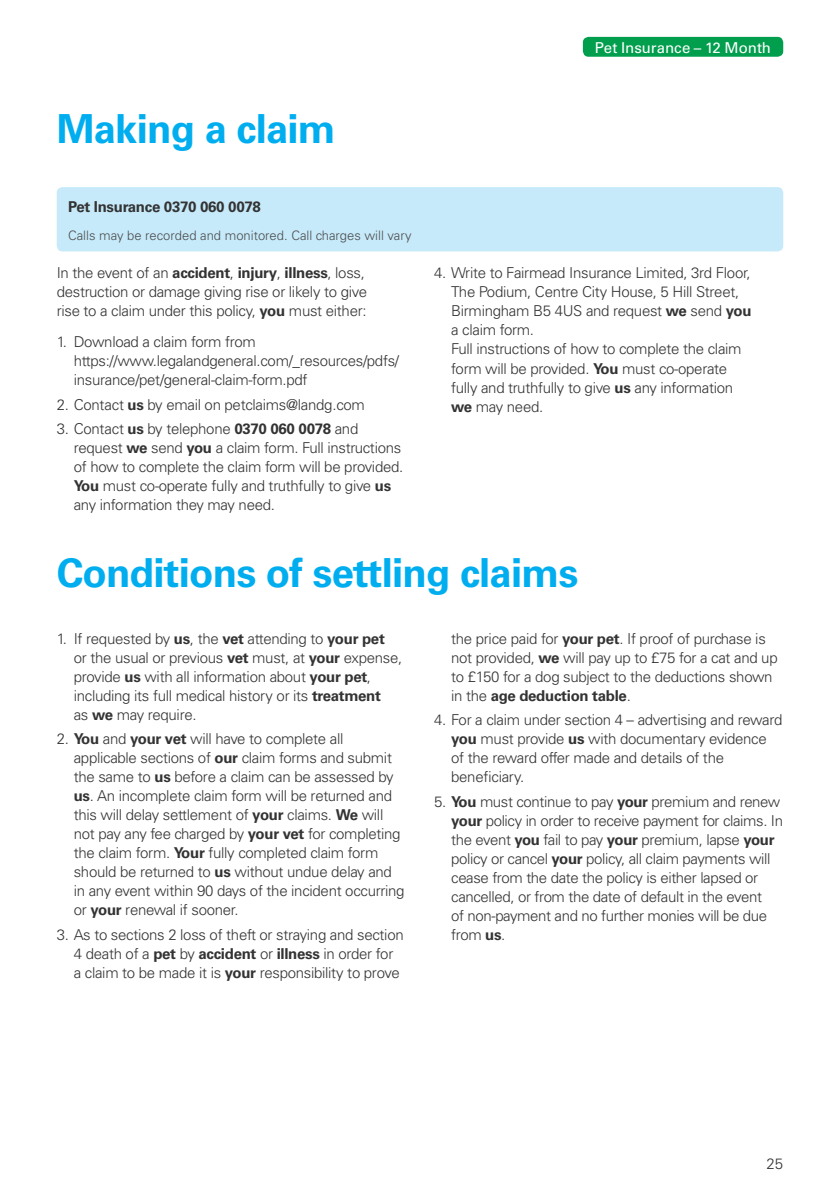
<style>
.page{position:relative;width:840px;height:1191px;background:#fff}
.page>*{position:absolute;margin:0;border:0;box-sizing:border-box;transform-origin:0 0}
.t1{font:700 40px "Univers LT";letter-spacing:-.02em;color:#00aeef}
.t2{font:300 15px/19px "Univers LT";letter-spacing:-.02em;color:#333}
.t3{font:700 15px "Univers LT";letter-spacing:-.02em;color:#333}
.t4{font:15px "Univers LT";color:#fff}
.t5{font:300 13px "Univers LT";color:#4d4d4d}
.s1{font-weight:700}
</style>
<div class="page">
<div style="left:582px;top:37px;width:200px;height:20px;background:#009e4d;border-radius:6px"></div>
<div style="left:57px;top:187px;width:725px;height:64px;background:#c6eafa;border-radius:6px"></div>
<p class="t4" style="left:594px;top:38px;width:177px">Pet Insurance – 12 Month</p>
<h1 class="t1" style="left:57px;top:106px;width:280px">Making a claim</h1>
<p class="t3" style="left:68px;top:198px;width:194px">Pet Insurance 0370 060 0078</p>
<p class="t5" style="left:68px;top:228px;width:345px">Calls may be recorded and monitored. Call charges will vary</p>
<p class="t2" style="left:57px;top:264px;width:311px">In the event of an <span class="s1">accident</span>, <span class="s1">injury</span>, <span class="s1">illness</span>, loss, destruction or damage giving rise or likely to give rise to a claim under this policy, <span class="s1">you</span> must either:</p>
<p class="t2" style="left:74px;top:332px;width:326px;text-indent:-17px">1. Download a claim form from https://www.legalandgeneral.com/_resources/pdfs/ insurance/pet/general-claim-form.pdf</p>
<p class="t2" style="left:57px;top:395px;width:309px">2. Contact <span class="s1">us</span> by email on petclaims@landg.com</p>
<p class="t2" style="left:74px;top:419px;width:331px;text-indent:-17px">3. Contact <span class="s1">us</span> by telephone <span class="s1">0370 060 0078</span> and request <span class="s1">we</span> send <span class="s1">you</span> a claim form. Full instructions of how to complete the claim form will be provided.<br><span class="s1">You</span> must co-operate fully and truthfully to give <span class="s1">us </span>any information they may need.</p>
<p class="t2" style="left:451px;top:264px;width:302px;text-indent:-17px">4. Write to Fairmead Insurance Limited, 3rd Floor, The Podium, Centre City House, 5 Hill Street, Birmingham B5 4US and request <span class="s1">we</span> send <span class="s1">you </span>a claim form.<br>Full instructions of how to complete the claim form will be provided. <span class="s1">You</span> must co-operate fully and truthfully to give <span class="s1">us</span> any information <span class="s1">we</span> may need.</p>
<h1 class="t1" style="left:57px;top:549px;width:523px">Conditions of settling claims</h1>
<p class="t2" style="left:74px;top:629px;width:330px;text-indent:-17px">1. If requested by <span class="s1">us</span>, the <span class="s1">vet</span> attending to <span class="s1">your pet<br></span>or the usual or previous <span class="s1">vet</span> must, at <span class="s1">your</span> expense, provide <span class="s1">us</span> with all information about <span class="s1">your pet</span>, including its full medical history or its <span class="s1">treatment<br></span>as <span class="s1">we</span> may require.</p>
<p class="t2" style="left:74px;top:729px;width:332px;text-indent:-17px">2. <span class="s1">You</span> and <span class="s1">your vet</span> will have to complete all applicable sections of <span class="s1">our</span> claim forms and submit the same to <span class="s1">us</span> before a claim can be assessed by <span class="s1">us</span>. An incomplete claim form will be returned and this will delay settlement of <span class="s1">your</span> claims. <span class="s1">We</span> will not pay any fee charged by <span class="s1">your vet</span> for completing the claim form. <span class="s1">Your</span> fully completed claim form should be returned to <span class="s1">us</span> without undue delay and in any event within 90 days of the incident occurring or <span class="s1">your</span> renewal if sooner.</p>
<p class="t2" style="left:74px;top:925px;width:331px;text-indent:-17px">3. As to sections 2 loss of theft or straying and section<br>4 death of a <span class="s1">pet</span> by <span class="s1">accident</span> or <span class="s1">illness</span> in order for a claim to be made it is <span class="s1">your</span> responsibility to prove</p>
<p class="t2" style="left:451px;top:629px;width:328px">the price paid for <span class="s1">your pet</span>. If proof of purchase is not provided, <span class="s1">we</span> will pay up to £75 for a cat and up to £150 for a dog subject to the deductions shown in the <span class="s1">age deduction table</span>.</p>
<p class="t2" style="left:451px;top:710px;width:332px;text-indent:-17px">4. For a claim under section 4 – advertising and reward <span class="s1">you</span> must provide <span class="s1">us</span> with documentary evidence of the reward offer made and details of the beneficiary.</p>
<p class="t2" style="left:451px;top:792px;width:333px;text-indent:-17px">5. <span class="s1">You</span> must continue to pay <span class="s1">your</span> premium and renew <span class="s1">your</span> policy in order to receive payment for claims. In the event <span class="s1">you</span> fail to pay <span class="s1">your</span> premium, lapse <span class="s1">your </span>policy or cancel <span class="s1">your</span> policy, all claim payments will cease from the date the policy is either lapsed or cancelled, or from the date of default in the event<br>of non-payment and no further monies will be due from <span class="s1">us</span>.</p>
<p class="t2" style="left:766px;top:1153px;width:18px">25</p>
</div>
